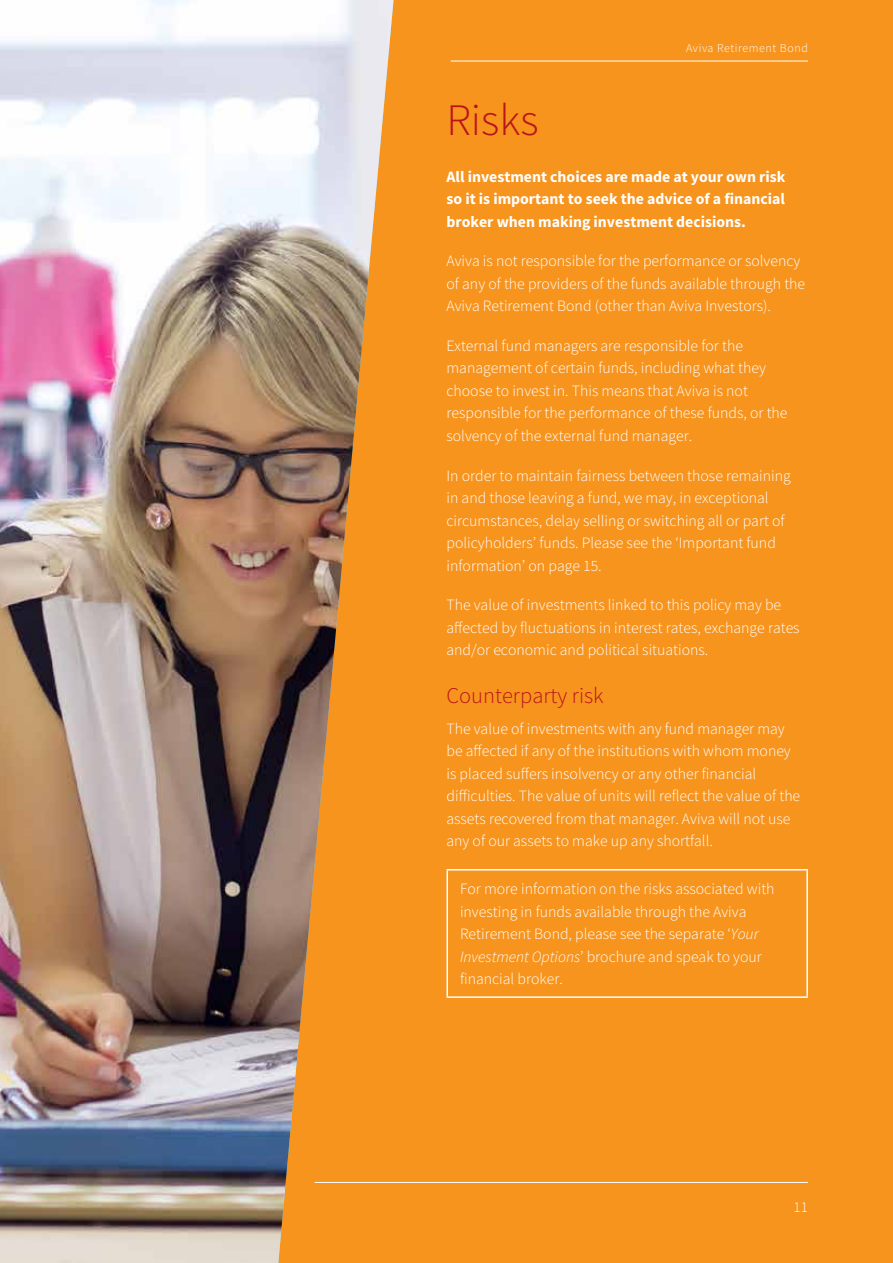
<style>
.page{position:relative;width:893px;height:1263px;background:#fff}
.page>*{position:absolute;margin:0;border:0;box-sizing:border-box;transform-origin:0 0}
.t1{font:300 45px "Source Sans Pro";color:#ba141a}
.t2{font:300 22.5px "Source Sans Pro";color:#ba141a}
.t3{font:300 15.75px/22.5px "Source Sans Pro";color:#fff}
.t4{font:700 15.75px/22.5px "Source Sans Pro";color:#fff;text-align:justify}
.t5{font:300 15px "Source Sans Pro";color:#fff}
.t6{font:300 12px "Source Sans Pro";letter-spacing:.05em;color:#fff}
.s1{font-style:italic}
</style>
<div class="page">
<div style="left:393px;top:0;width:500px;height:1263px;background:#f7941e"></div>
<hr style="left:451px;top:61px;width:357px;height:1px;background:#fff">
<hr style="left:315px;top:1182px;width:493px;height:1px;background:#fff">
<hr style="left:446px;top:869px;width:362px;height:1px;background:#fff">
<hr style="left:446px;top:870px;width:2px;height:126px;background:#fff">
<hr style="left:806px;top:870px;width:2px;height:126px;background:#fff">
<hr style="left:446px;top:996px;width:362px;height:2px;background:#fff">
<img style="left:0;top:0;width:393px;height:1263px">
<h1 class="t1" style="left:446px;top:93px;width:94px">Risks</h1>
<p class="t6" style="left:686px;top:40px;width:123px">Aviva Retirement Bond</p>
<p class="t4" style="left:446px;top:165px;width:341px">All investment choices are made at your own risk so it is important to seek the advice of a financial broker when making investment decisions.</p>
<p class="t3" style="left:446px;top:250px;width:360px">Aviva is not responsible for the performance or solvency of any of the providers of the funds available through the<br>Aviva Retirement Bond (other than Aviva Investors).</p>
<p class="t3" style="left:446px;top:334px;width:343px">External fund managers are responsible for the management of certain funds, including what they choose to invest in. This means that Aviva is not responsible for the performance of these funds, or the solvency of the external fund manager.</p>
<p class="t3" style="left:446px;top:464px;width:346px">In order to maintain fairness between those remaining in and those leaving a fund, we may, in exceptional circumstances, delay selling or switching all or part of policyholders’ funds. Please see the ‘Important fund information’ on page 15.</p>
<p class="t3" style="left:446px;top:594px;width:355px">The value of investments linked to this policy may be affected by fluctuations in interest rates, exchange rates and/or economic and political situations.</p>
<h2 class="t2" style="left:446px;top:681px;width:159px">Counterparty risk</h2>
<p class="t3" style="left:446px;top:717px;width:355px">The value of investments with any fund manager may be affected if any of the institutions with whom money is placed suffers insolvency or any other financial difficulties. The value of units will reflect the value of the assets recovered from that manager. Aviva will not use any of our assets to make up any shortfall.</p>
<p class="t3" style="left:460px;top:878px;width:316px">For more information on the risks associated with investing in funds available through the Aviva Retirement Bond, please see the separate ‘<span class="s1">Your Investment Options</span>’ brochure and speak to your financial broker.</p>
<p class="t5" style="left:794px;top:1198px;width:16px">11</p>
</div>
